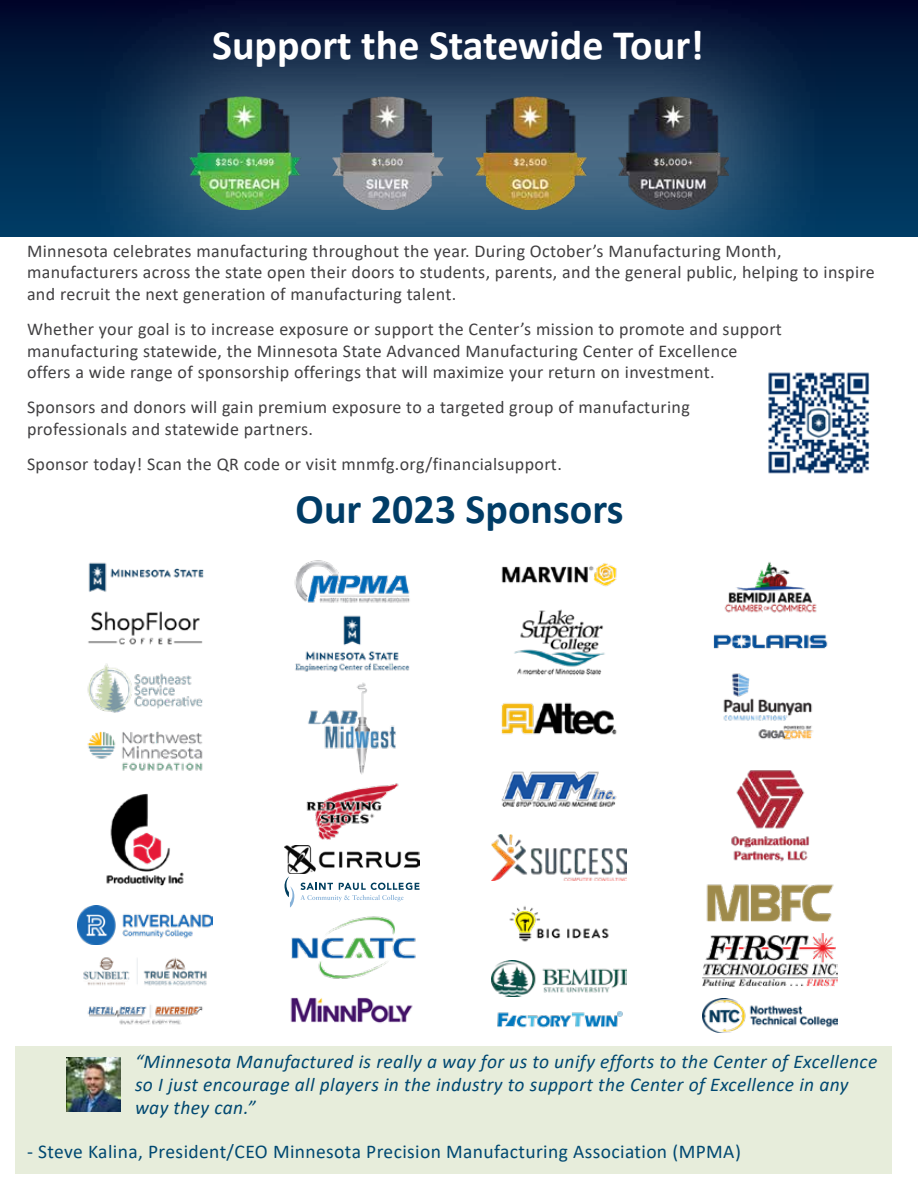
<style>
.page{position:relative;width:918px;height:1188px;background:#fff}
.page>*{position:absolute;margin:0;border:0;box-sizing:border-box;transform-origin:0 0}
.t1{font:700 42px "Calibri";color:#fff}
.t2{font:700 42px "Calibri";color:#003c66}
.t3{font:italic 19.5px/23.4px "Calibri";letter-spacing:.02em;color:#004871}
.t4{font:19.5px "Calibri";letter-spacing:.02em;color:#004871}
.t5{font:18px/21.6px "Calibri";letter-spacing:.02em;color:#414042}
</style>
<div class="page">
<div style="left:15px;top:1047px;width:877px;height:127px;background:#e7eddb"></div>
<div style="left:0;top:0;width:918px;height:237px;background:linear-gradient(to bottom,#000a2b,#003f67)"></div>
<img style="left:88px;top:562px;width:116px;height:30px">
<img style="left:87px;top:1005px;width:116px;height:20px">
<img style="left:87px;top:731px;width:116px;height:40px">
<img style="left:106px;top:793px;width:78px;height:93px">
<img style="left:88px;top:611px;width:115px;height:34px">
<img style="left:87px;top:663px;width:116px;height:50px">
<img style="left:78px;top:906px;width:135px;height:38px">
<img style="left:83px;top:957px;width:124px;height:29px">
<img style="left:724px;top:562px;width:93px;height:51px">
<img style="left:731px;top:770px;width:78px;height:92px">
<img style="left:723px;top:673px;width:90px;height:67px">
<img style="left:713px;top:634px;width:115px;height:15px">
<img style="left:706px;top:884px;width:128px;height:38px">
<img style="left:703px;top:933px;width:135px;height:54px">
<img style="left:703px;top:998px;width:135px;height:34px">
<img style="left:295px;top:615px;width:115px;height:57px">
<img style="left:308px;top:682px;width:88px;height:93px">
<img style="left:294px;top:560px;width:116px;height:43px">
<img style="left:306px;top:783px;width:93px;height:57px">
<img style="left:285px;top:845px;width:135px;height:28px">
<svg style="left:285px;top:876px;width:9px;height:32px"></svg>
<svg style="left:300px;top:883px;width:120px;height:18px"></svg>
<img style="left:291px;top:916px;width:125px;height:63px">
<img style="left:290px;top:997px;width:123px;height:26px">
<img style="left:501px;top:702px;width:116px;height:33px">
<img style="left:514px;top:609px;width:91px;height:66px">
<img style="left:501px;top:563px;width:116px;height:24px">
<img style="left:501px;top:771px;width:116px;height:36px">
<img style="left:491px;top:835px;width:135px;height:46px">
<img style="left:509px;top:906px;width:100px;height:36px">
<img style="left:491px;top:960px;width:135px;height:36px">
<img style="left:497px;top:1011px;width:126px;height:17px">
<div style="left:74px;top:0;width:768px;height:328px;background:#fff;opacity:.75"></div>
<img style="left:189px;top:97px;width:540px;height:113px">
<img style="left:768px;top:372px;width:102px;height:102px">
<img style="left:67px;top:1057px;width:54px;height:54px">
<h1 class="t1" style="left:212px;top:15px;width:493px">Support the Statewide Tour!</h1>
<p class="t5" style="left:27px;top:240px;width:849px">Minnesota celebrates manufacturing throughout the year. During October’s Manufacturing Month, manufacturers across the state open their doors to students, parents, and the general public, helping to inspire and recruit the next generation of manufacturing talent.</p>
<p class="t5" style="left:27px;top:318px;width:757px">Whether your goal is to increase exposure or support the Center’s mission to promote and support manufacturing statewide, the Minnesota State Advanced Manufacturing Center of Excellence offers a wide range of sponsorship offerings that will maximize your return on investment.</p>
<p class="t5" style="left:27px;top:396px;width:664px">Sponsors and donors will gain premium exposure to a targeted group of manufacturing professionals and statewide partners.</p>
<p class="t5" style="left:27px;top:453px;width:536px">Sponsor today! Scan the QR code or visit mnmfg.org/financialsupport.</p>
<h1 class="t2" style="left:296px;top:479px;width:330px">Our 2023 Sponsors</h1>
<p class="t3" style="left:135px;top:1049px;width:744px">“Minnesota Manufactured is really a way for us to unify efforts to the Center of Excellence so I just encourage all players in the industry to support the Center of Excellence in any way they can.”</p>
<p class="t4" style="left:27px;top:1138px;width:715px">- Steve Kalina, President/CEO Minnesota Precision Manufacturing Association (MPMA)</p>
</div>
